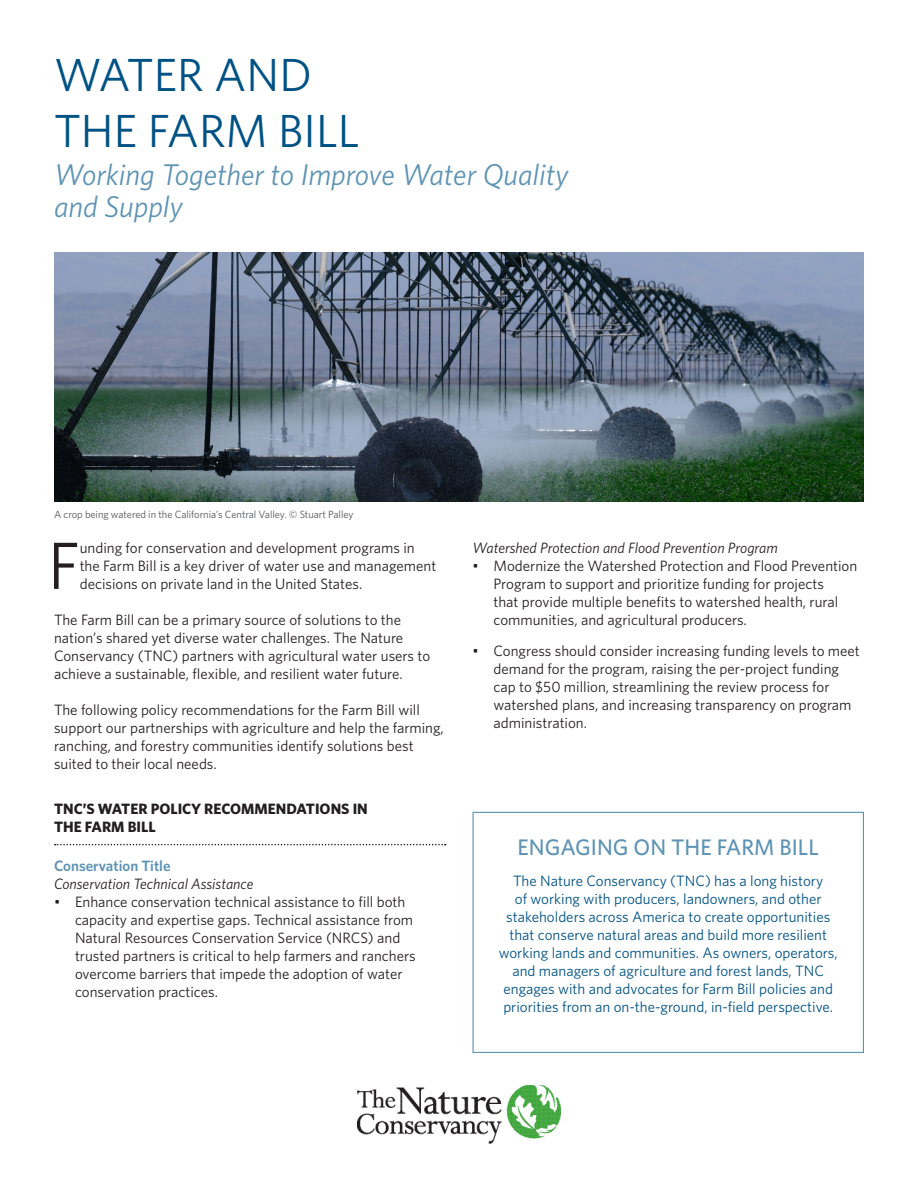
<style>
.page{position:relative;width:918px;height:1188px;background:#fff}
.page>*{position:absolute;margin:0;border:0;box-sizing:border-box;transform-origin:0 0}
.Text{font:66.75px "Whitney";color:#231f20}
.t1{font:46.5px/55.8px "Whitney";color:#005285}
.Subhead{font:italic 30px/31.5px "Whitney";color:#5d93b5}
.Sidebar_head{font:500 22.5px "Whitney";color:#5d93b5}
.Text-2{font:15px/18px "Whitney";color:#231f20}
.Sidebar_text{font:15px/18px "Whitney";color:#005285;text-align:center}
.Text-3{font:italic 15px/18px "Whitney";color:#231f20}
.Text_head_span_colum{font:700 15px/18px "Whitney";color:#231f20}
.Photo_captions{font:10.5px "Whitney";letter-spacing:-.005em;color:#57585a}
.s1{font-weight:600;font-style:normal;color:#5d93b5}
</style>
<div class="page">
<img style="left:358px;top:1085px;width:202px;height:59px">
<svg style="left:55px;top:844px;width:391px;height:1px"></svg>
<img style="left:54px;top:252px;width:810px;height:250px">
<div style="left:472px;top:812px;width:392px;height:241px;border:1px solid #5d93b5"></div>
<p class="t1" style="left:54px;top:46px;width:307px">WATER AND<br>THE FARM BILL</p>
<p class="Subhead" style="left:54px;top:158px;width:516px">Working Together to Improve Water Quality and Supply</p>
<p class="Photo_captions" style="left:54px;top:507px;width:301px">A crop being watered in the California’s Central Valley. © Stuart Palley</p>
<p class="Text" style="left:48px;top:521px;width:33px">F</p>
<p class="Text-2" style="left:80px;top:538px;width:358px">unding for conservation and development programs in the Farm Bill is a key driver of water use and management decisions on private land in the United States.</p>
<p class="Text-2" style="left:54px;top:610px;width:378px">The Farm Bill can be a primary source of solutions to the nation’s shared yet diverse water challenges. The Nature Conservancy (TNC) partners with agricultural water users to achieve a sustainable, flexible, and resilient water future.</p>
<p class="Text-2" style="left:54px;top:700px;width:391px">The following policy recommendations for the Farm Bill will support our partnerships with agriculture and help the farming, ranching, and forestry communities identify solutions best suited to their local needs.</p>
<p class="Text_head_span_colum" style="left:54px;top:799px;width:315px">TNC’S WATER POLICY RECOMMENDATIONS IN<br>THE FARM BILL</p>
<p class="Text-3" style="left:54px;top:856px;width:201px"><span class="s1">Conservation Title<br></span>Conservation Technical Assistance</p>
<p class="Text-2" style="left:75px;top:892px;width:342px;text-indent:-21px">• Enhance conservation technical assistance to fill both capacity and expertise gaps. Technical assistance from Natural Resources Conservation Service (NRCS) and trusted partners is critical to help farmers and ranchers overcome barriers that impede the adoption of water conservation practices.</p>
<p class="Text-3" style="left:472px;top:538px;width:307px">Watershed Protection and Flood Prevention Program</p>
<p class="Text-2" style="left:494px;top:556px;width:365px;text-indent:-21px">• Modernize the Watershed Protection and Flood Prevention Program to support and prioritize funding for projects<br>that provide multiple benefits to watershed health, rural communities, and agricultural producers.</p>
<p class="Text-2" style="left:494px;top:642px;width:368px;text-indent:-21px">• Congress should consider increasing funding levels to meet demand for the program, raising the per-project funding cap to $50 million, streamlining the review process for watershed plans, and increasing transparency on program administration.</p>
<p class="Sidebar_head" style="left:518px;top:832px;width:303px">ENGAGING ON THE FARM BILL</p>
<p class="Sidebar_text" style="left:499px;top:872px;width:341px">The Nature Conservancy (TNC) has a long history<br>of working with producers, landowners, and other stakeholders across America to create opportunities that conserve natural areas and build more resilient working lands and communities. As owners, operators, and managers of agriculture and forest lands, TNC engages with and advocates for Farm Bill policies and priorities from an on-the-ground, in-field perspective.</p>
</div>
